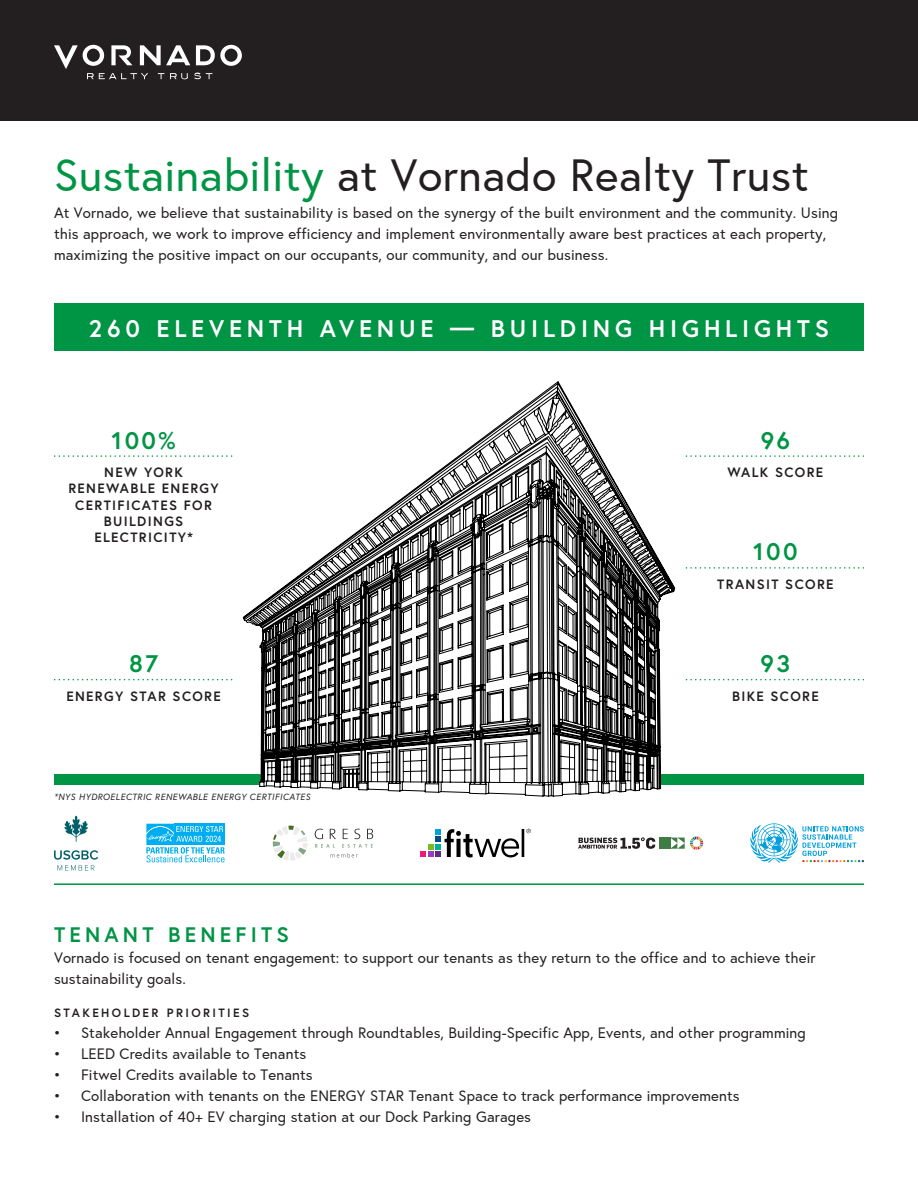
<style>
.page{position:relative;width:918px;height:1188px;background:#fff}
.page>*{position:absolute;margin:0;border:0;box-sizing:border-box;transform-origin:0 0}
.t1{font:45px "Europa";letter-spacing:.01em;color:#231f20}
.t2{font:700 24px "Europa";letter-spacing:.2em;color:#fff}
.t3{font:700 24px "Europa";letter-spacing:.1em;color:#009445}
.t4{font:700 21px "Europa";letter-spacing:.2em;color:#009445}
.t5{font:15px/21px "Europa";letter-spacing:.01em;color:#231f20}
.t6{font:700 13.5px/16.2px "Europa";letter-spacing:.1em;color:#231f20;text-align:center}
.t7{font:700 12px "Europa";letter-spacing:.2em;color:#231f20}
.t8{font:italic 9px "Europa";letter-spacing:.05em;color:#231f20}
.s1{color:#009445}
</style>
<div class="page">
<div style="left:0;top:0;width:918px;height:122px;background:#231f20"></div>
<svg style="left:54px;top:45px;width:188px;height:34px"></svg>
<div style="left:54px;top:774px;width:810px;height:11px;background:#009445"></div>
<svg style="left:242px;top:121px;width:434px;height:737px"></svg>
<div style="left:54px;top:304px;width:810px;height:47px;background:#009445"></div>
<hr style="left:54px;top:883px;width:810px;height:2px;background:#009445">
<svg style="left:750px;top:823px;width:114px;height:40px"></svg>
<svg style="left:315px;top:829px;width:58px;height:28px"></svg>
<svg style="left:273px;top:826px;width:35px;height:35px"></svg>
<svg style="left:420px;top:828px;width:111px;height:29px"></svg>
<div style="left:659px;top:838px;width:11px;height:11px;background:#407d45"></div>
<svg style="left:670px;top:837px;width:33px;height:13px"></svg>
<svg style="left:578px;top:837px;width:77px;height:12px"></svg>
<svg style="left:64px;top:816px;width:24px;height:26px"></svg>
<svg style="left:54px;top:850px;width:44px;height:20px"></svg>
<svg style="left:146px;top:823px;width:79px;height:40px"></svg>
<svg style="left:146px;top:824px;width:79px;height:38px"></svg>
<svg style="left:54px;top:679px;width:178px;height:1px"></svg>
<svg style="left:686px;top:455px;width:178px;height:2px"></svg>
<svg style="left:686px;top:567px;width:178px;height:2px"></svg>
<svg style="left:686px;top:679px;width:178px;height:1px"></svg>
<svg style="left:54px;top:455px;width:178px;height:2px"></svg>
<p class="t1" style="left:54px;top:148px;width:756px"><span class="s1">Sustainability</span> at Vornado Realty Trust</p>
<p class="t5" style="left:54px;top:202px;width:786px">At Vornado, we believe that sustainability is based on the synergy of the built environment and the community. Using this approach, we work to improve efficiency and implement environmentally aware best practices at each property, maximizing the positive impact on our occupants, our community, and our business.</p>
<p class="t2" style="left:89px;top:312px;width:742px">260 ELEVENTH AVENUE — BUILDING HIGHLIGHTS</p>
<p class="t3" style="left:112px;top:424px;width:66px">100%</p>
<p class="t6" style="left:68px;top:464px;width:152px">NEW YORK<br>RENEWABLE ENERGY<br>CERTIFICATES FOR<br>BUILDINGS<br>ELECTRICITY*</p>
<p class="t3" style="left:129px;top:647px;width:30px">87</p>
<p class="t6" style="left:66px;top:687px;width:156px">ENERGY STAR SCORE</p>
<p class="t8" style="left:54px;top:791px;width:258px">*NYS HYDROELECTRIC RENEWABLE ENERGY CERTIFICATES</p>
<p class="t3" style="left:761px;top:424px;width:31px">96</p>
<p class="t6" style="left:728px;top:464px;width:97px">WALK SCORE</p>
<p class="t3" style="left:753px;top:536px;width:46px">100</p>
<p class="t6" style="left:717px;top:576px;width:118px">TRANSIT SCORE</p>
<p class="t3" style="left:761px;top:647px;width:31px">93</p>
<p class="t6" style="left:732px;top:687px;width:88px">BIKE SCORE</p>
<p class="t4" style="left:54px;top:921px;width:237px">TENANT BENEFITS</p>
<p class="t5" style="left:54px;top:948px;width:763px">Vornado is focused on tenant engagement: to support our tenants as they return to the office and to achieve their sustainability goals.</p>
<p class="t7" style="left:54px;top:1005px;width:197px">STAKEHOLDER PRIORITIES</p>
<p class="t5" style="left:54px;top:1023px;width:753px">• Stakeholder Annual Engagement through Roundtables, Building-Specific App, Events, and other programming</p>
<p class="t5" style="left:54px;top:1044px;width:254px">• LEED Credits available to Tenants</p>
<p class="t5" style="left:54px;top:1065px;width:260px">• Fitwel Credits available to Tenants</p>
<p class="t5" style="left:54px;top:1086px;width:687px">• Collaboration with tenants on the ENERGY STAR Tenant Space to track performance improvements</p>
<p class="t5" style="left:54px;top:1107px;width:479px">• Installation of 40+ EV charging station at our Dock Parking Garages</p>
</div>
